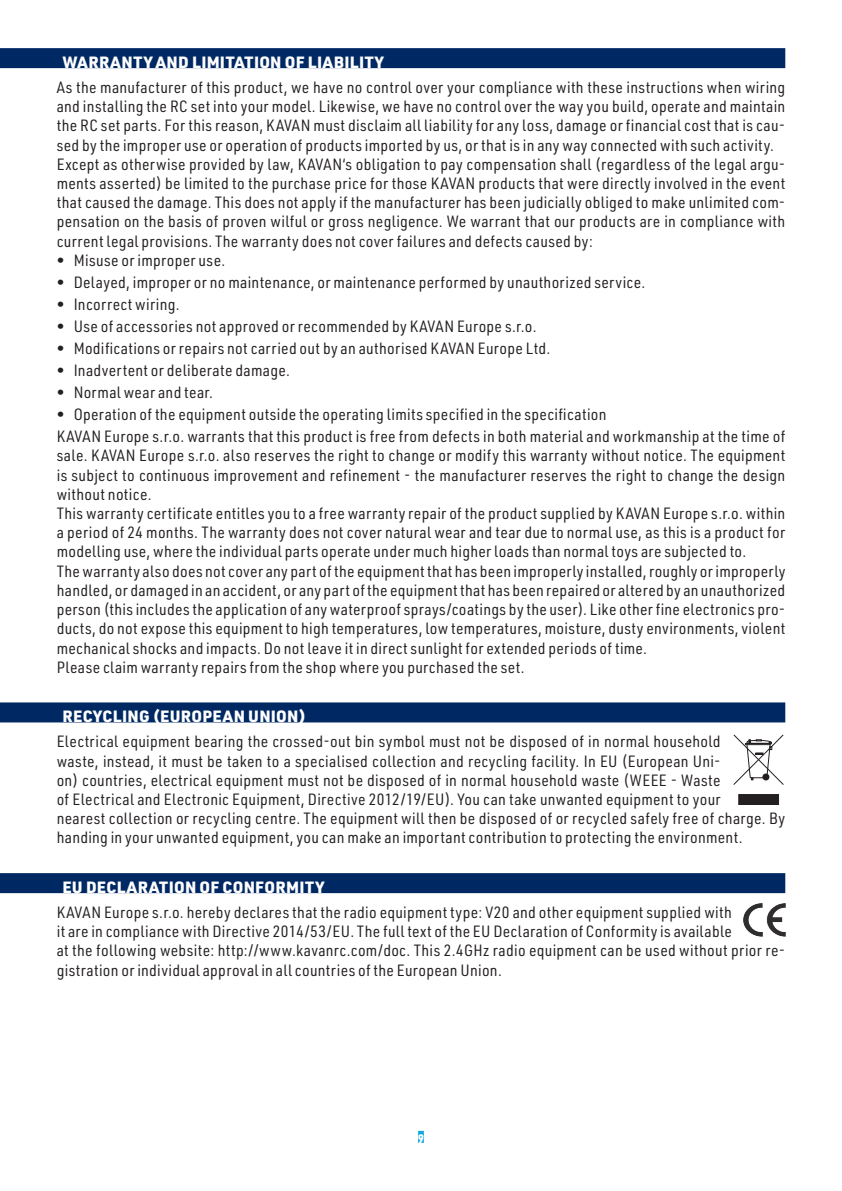
<style>
.page{position:relative;width:842px;height:1191px;background:#fff}
.page>*{position:absolute;margin:0;border:0;box-sizing:border-box;transform-origin:0 0}
.Tělo_textu{font:16px/19.2px "URWDIN Semi Cond";letter-spacing:.02em;color:#231f20;text-align:justify}
.Nadpis_s_podtiskem{font:900 16px "URWDIN";letter-spacing:.025em;color:#fff}
.Číslování_stran{font:900 12px "URWDIN Semi Cond";color:#fff}
</style>
<div class="page">
<div style="left:418px;top:1130px;width:6px;height:12px;background:#12a9e1"></div>
<div style="left:0;top:48px;width:785px;height:20px;background:#002964"></div>
<div style="left:0;top:702px;width:785px;height:20px;background:#002964"></div>
<div style="left:0;top:873px;width:785px;height:20px;background:#002964"></div>
<img style="left:743px;top:903px;width:42px;height:33px">
<div style="left:739px;top:794px;width:40px;height:10px;background:#231f20"></div>
<svg style="left:733px;top:734px;width:51px;height:51px"></svg>
<p class="Nadpis_s_podtiskem" style="left:62px;top:51px;width:323px">WARRANTY AND LIMITATION OF LIABILITY</p>
<p class="Tělo_textu" style="left:57px;top:77px;width:730px">As the manufacturer of this product, we have no control over your compliance with these instructions when wiring and installing the RC set into your model. Likewise, we have no control over the way you build, operate and maintain the RC set parts. For this reason, KAVAN must disclaim all liability for any loss, damage or financial cost that is cau&shy;sed by the improper use or operation of products imported by us, or that is in any way connected with such activity.</p>
<p class="Tělo_textu" style="left:57px;top:154px;width:730px">Except as otherwise provided by law, KAVAN‘s obligation to pay compensation shall (regardless of the legal argu&shy;ments asserted) be limited to the purchase price for those KAVAN products that were directly involved in the event that caused the damage. This does not apply if the manufacturer has been judicially obliged to make unlimited com&shy;pensation on the basis of proven wilful or gross negligence. We warrant that our products are in compliance with current legal provisions. The warranty does not cover failures and defects caused by:</p>
<p class="Tělo_textu" style="left:57px;top:250px;width:170px">• Misuse or improper use.</p>
<p class="Tělo_textu" style="left:57px;top:272px;width:590px">• Delayed, improper or no maintenance, or maintenance performed by unauthorized service.</p>
<p class="Tělo_textu" style="left:57px;top:294px;width:124px">• Incorrect wiring.</p>
<p class="Tělo_textu" style="left:57px;top:316px;width:481px">• Use of accessories not approved or recommended by KAVAN Europe s.r.o.</p>
<p class="Tělo_textu" style="left:57px;top:338px;width:495px">• Modifications or repairs not carried out by an authorised KAVAN Europe Ltd.</p>
<p class="Tělo_textu" style="left:57px;top:360px;width:235px">• Inadvertent or deliberate damage.</p>
<p class="Tělo_textu" style="left:57px;top:382px;width:158px">• Normal wear and tear.</p>
<p class="Tělo_textu" style="left:57px;top:404px;width:551px">• Operation of the equipment outside the operating limits specified in the specification</p>
<p class="Tělo_textu" style="left:57px;top:426px;width:730px">KAVAN Europe s.r.o. warrants that this product is free from defects in both material and workmanship at the time of sale. KAVAN Europe s.r.o. also reserves the right to change or modify this warranty without notice. The equipment is subject to continuous improvement and refinement - the manufacturer reserves the right to change the design without notice.</p>
<p class="Tělo_textu" style="left:57px;top:503px;width:730px">This warranty certificate entitles you to a free warranty repair of the product supplied by KAVAN Europe s.r.o. within a period of 24 months. The warranty does not cover natural wear and tear due to normal use, as this is a product for modelling use, where the individual parts operate under much higher loads than normal toys are subjected to.</p>
<p class="Tělo_textu" style="left:57px;top:561px;width:730px">The warranty also does not cover any part of the equipment that has been improperly installed, roughly or improperly handled, or damaged in an accident, or any part of the equipment that has been repaired or altered by an unauthorized person (this includes the application of any waterproof sprays/coatings by the user). Like other fine electronics pro&shy;ducts, do not expose this equipment to high temperatures, low temperatures, moisture, dusty environments, violent mechanical shocks and impacts. Do not leave it in direct sunlight for extended periods of time.</p>
<p class="Tělo_textu" style="left:57px;top:657px;width:469px">Please claim warranty repairs from the shop where you purchased the set.</p>
<p class="Nadpis_s_podtiskem" style="left:62px;top:705px;width:245px">RECYCLING (EUROPEAN UNION)</p>
<p class="Tělo_textu" style="left:57px;top:731px;width:730px;text-align:left">Electrical equipment bearing the crossed-out bin symbol must not be disposed of in normal household<br>waste, instead, it must be taken to a specialised collection and recycling facility. In EU (European Uni-<br>on) countries, electrical equipment must not be disposed of in normal household waste (WEEE - Waste<br>of Electrical and Electronic Equipment, Directive 2012/19/EU). You can take unwanted equipment to your<br>nearest collection or recycling centre. The equipment will then be disposed of or recycled safely free of charge. By handing in your unwanted equipment, you can make an important contribution to protecting the environment.</p>
<p class="Nadpis_s_podtiskem" style="left:62px;top:876px;width:263px">EU DECLARATION OF CONFORMITY</p>
<p class="Tělo_textu" style="left:57px;top:902px;width:730px;text-align:left">KAVAN Europe s.r.o. hereby declares that the radio equipment type: V20 and other equipment supplied with<br>it are in compliance with Directive 2014/53/EU. The full text of the EU Declaration of Conformity is available<br>at the following website: http://www.kavanrc.com/doc. This 2.4GHz radio equipment can be used without prior re&shy;gistration or individual approval in all countries of the European Union.</p>
<p class="Číslování_stran" style="left:418px;top:1130px;width:7px">9</p>
</div>
